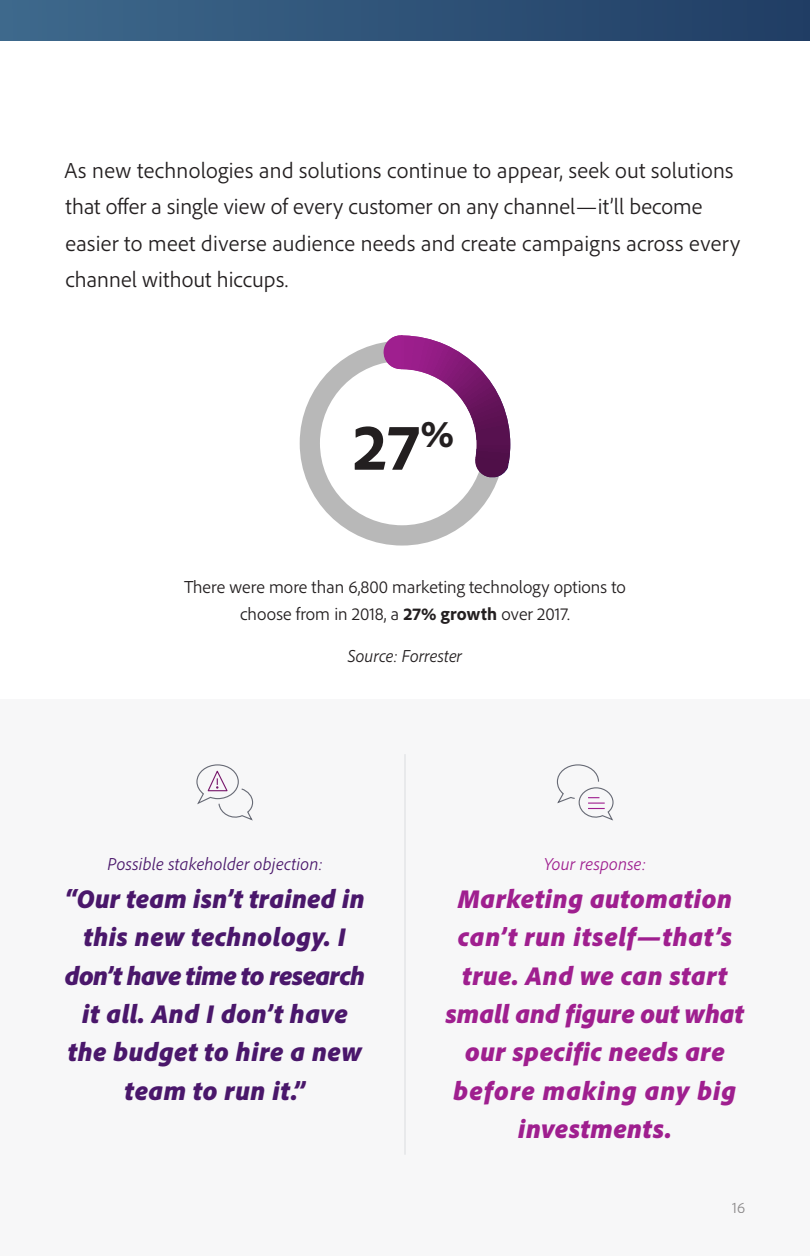
<style>
.page{position:relative;width:810px;height:1256px;background:#fff}
.page>*{position:absolute;margin:0;border:0;box-sizing:border-box;transform-origin:0 0}
.Graph_Percentage{font:800 67.5px "Adobe Clean";color:#231f20}
.Body{font:italic 900 27px/38.2px "Adobe Clean";letter-spacing:.015em;color:#9f1f8f;text-align:center}
.Body-2{font:italic 900 27px/38.2px "Adobe Clean";letter-spacing:.015em;color:#4a176b;text-align:center}
.Body-3{font:300 22.5px/36px "Adobe Clean";letter-spacing:.01em;color:#231f20}
.Graph_Caption_Black{font:300 18px/27px "Adobe Clean";color:#231f20;text-align:center}
.Body-4{font:italic 300 18px "Adobe Clean";letter-spacing:.015em;color:#4a176b}
.Graph_Caption_Source{font:italic 300 18px "Adobe Clean";letter-spacing:.005em;color:#231f20}
.Body-5{font:italic 300 18px "Adobe Clean";letter-spacing:.01em;color:#9f1f8f}
.t1{font:300 15.75px "Adobe Clean";color:#231f20}
.s1{font-weight:800}
</style>
<div class="page">
<div style="left:0;top:699px;width:810px;height:557px;background:#f7f7f8"></div>
<hr style="left:404px;top:754px;width:2px;height:400px;background:#e6e7e9">
<svg style="left:556px;top:764px;width:58px;height:57px"></svg>
<svg style="left:196px;top:764px;width:58px;height:57px"></svg>
<div style="left:300px;top:341px;width:204px;height:204px;border:20px solid #b8b8b8;border-radius:50%"></div>
<svg style="left:383px;top:335px;width:127px;height:142px"></svg>
<div style="left:0;top:0;width:810px;height:40px;background:linear-gradient(to right,#3e698c,#203d64)"></div>
<p class="Body-3" style="left:64px;top:152px;width:677px">As new technologies and solutions continue to appear, seek out solutions that offer a single view of every customer on any channel—it’ll become easier to meet diverse audience needs and create campaigns across every channel without hiccups.</p>
<p class="Graph_Percentage" style="left:353px;top:403px;width:103px">27<sup>%</sup></p>
<p class="Graph_Caption_Black" style="left:184px;top:573px;width:443px">There were more than 6,800 marketing technology options to choose from in 2018, a <span class="s1">27% growth</span> over 2017.</p>
<p class="Graph_Caption_Source" style="left:348px;top:645px;width:116px">Source: Forrester</p>
<p class="Body-4" style="left:107px;top:852px;width:217px">Possible stakeholder objection:</p>
<p class="Body-2" style="left:65px;top:878px;width:302px">“Our team isn’t trained in this new technology. I don’t have time to research it all. And I don’t have the budget to hire a new team to run it.”</p>
<p class="Body-5" style="left:544px;top:852px;width:104px">Your response:</p>
<p class="Body" style="left:446px;top:878px;width:300px">Marketing automation can’t run itself—that’s true. And we can start small and figure out what our specific needs are before making any big investments.</p>
<p class="t1" style="left:732px;top:1197px;width:15px">16</p>
</div>
